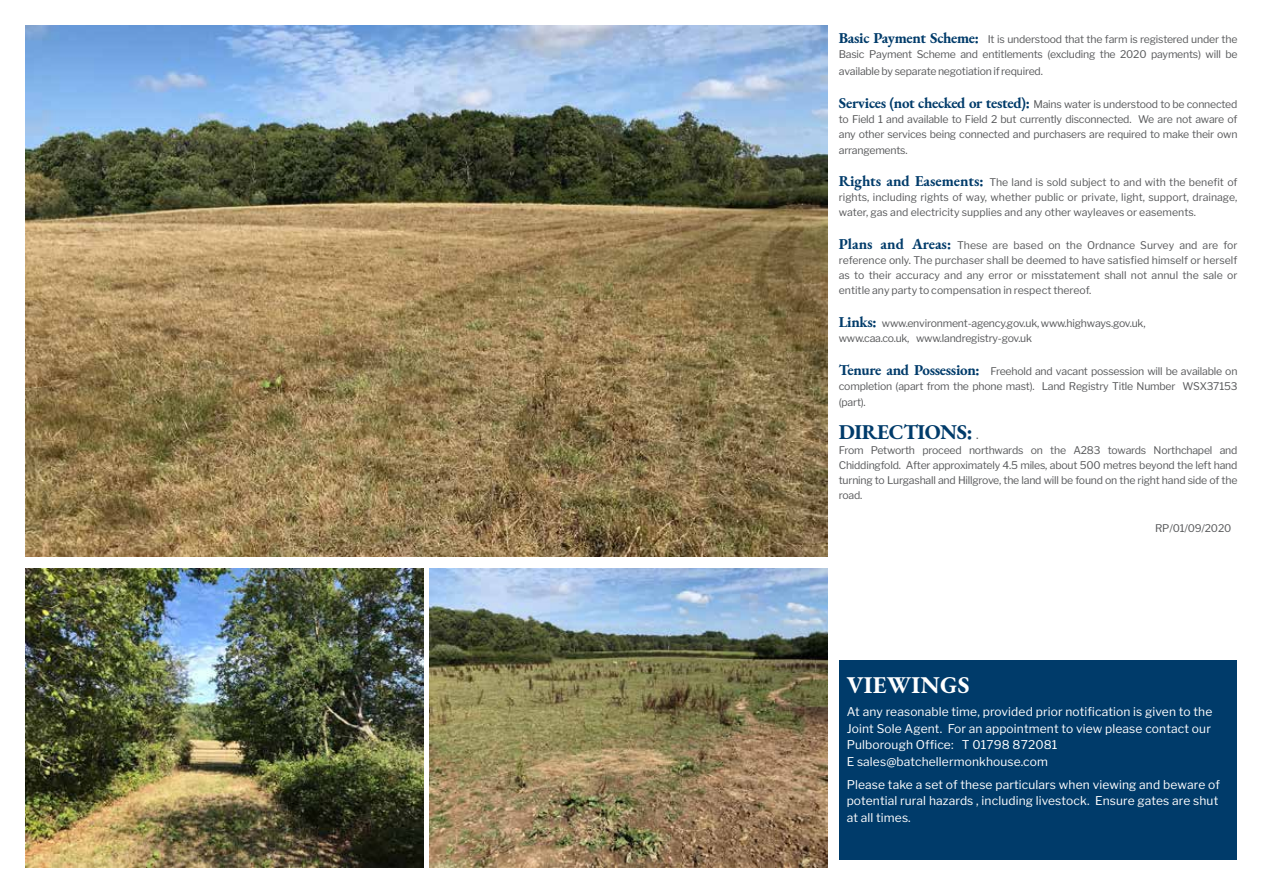
<style>
.page{position:relative;width:1263px;height:893px;background:#fff}
.page>*{position:absolute;margin:0;border:0;box-sizing:border-box;transform-origin:0 0}
.t1{font:700 24px "EB Garamond";letter-spacing:.01em;color:#fff}
.t2{font:700 21px "EB Garamond";letter-spacing:-.02em;color:#003b6a}
.t3{font:12px/16.5px "Libre Franklin";letter-spacing:.01em;color:#fff}
.t4{font:10.5px/15px "Libre Franklin";letter-spacing:-.02em;color:#58595b;text-align:justify}
.s1{font-family:"EB Garamond";font-weight:700;font-size:15px;color:#003b6a}
.s2{font-family:"Libre Franklin";font-weight:400;font-size:12px;color:#58595b}
</style>
<div class="page">
<img style="left:26px;top:26px;width:801px;height:530px">
<div style="left:839px;top:661px;width:397px;height:199px;background:#003b6a"></div>
<img style="left:429px;top:569px;width:398px;height:298px">
<img style="left:26px;top:569px;width:397px;height:298px">
<p class="t4" style="left:839px;top:32px;width:400px"><span class="s1">Basic Payment Scheme:</span> It is understood that the farm is registered under the<br>Basic Payment Scheme and entitlements (excluding the 2020 payments) will be</p>
<p class="t4" style="left:839px;top:63px;width:206px">available by separate negotiation if required.</p>
<p class="t4" style="left:839px;top:96px;width:400px"><span class="s1">Services (not checked or tested):</span> Mains water is understood to be connected to Field 1 and available to Field 2 but currently disconnected. We are not aware of any other services being connected and purchasers are required to make their own</p>
<p class="t4" style="left:839px;top:143px;width:70px">arrangements.</p>
<p class="t4" style="left:839px;top:174px;width:400px"><span class="s1">Rights and Easements:</span> The land is sold subject to and with the benefit of rights, including rights of way, whether public or private, light, support, drainage, water, gas and electricity supplies and any other wayleaves or easements.</p>
<p class="t4" style="left:839px;top:237px;width:400px"><span class="s1">Plans and Areas:</span> These are based on the Ordnance Survey and are for reference only. The purchaser shall be deemed to have satisfied himself or herself as to their accuracy and any error or misstatement shall not annul the sale or entitle any party to compensation in respect thereof.</p>
<p class="t4" style="left:839px;top:315px;width:308px"><span class="s1">Links:</span> www.environment-agency.gov.uk, www.highways.gov.uk, www.caa.co.uk, www.landregistry-gov.uk</p>
<p class="t4" style="left:839px;top:363px;width:400px"><span class="s1">Tenure and Possession:</span> Freehold and vacant possession will be available on completion (apart from the phone mast). Land Registry Title Number WSX37153</p>
<p class="t4" style="left:839px;top:395px;width:29px">(part).</p>
<h2 class="t2" style="left:839px;top:417px;width:141px">DIRECTIONS: <span class="s2">.</span></h2>
<p class="t4" style="left:839px;top:443px;width:400px">From Petworth proceed northwards on the A283 towards Northchapel and Chiddingfold. After approximately 4.5 miles, about 500 metres beyond the left hand turning to Lurgashall and Hillgrove, the land will be found on the right hand side of the road.</p>
<p class="t4" style="left:1155px;top:521px;width:78px">RP/01/09/2020</p>
<h1 class="t1" style="left:847px;top:669px;width:124px">VIEWINGS</h1>
<p class="t3" style="left:847px;top:704px;width:367px">At any reasonable time, provided prior notification is given to the Joint Sole Agent. For an appointment to view please contact our Pulborough Office: T 01798 872081<br>E sales@batchellermonkhouse.com</p>
<p class="t3" style="left:847px;top:776px;width:375px">Please take a set of these particulars when viewing and beware of potential rural hazards , including livestock. Ensure gates are shut at all times.</p>
</div>
